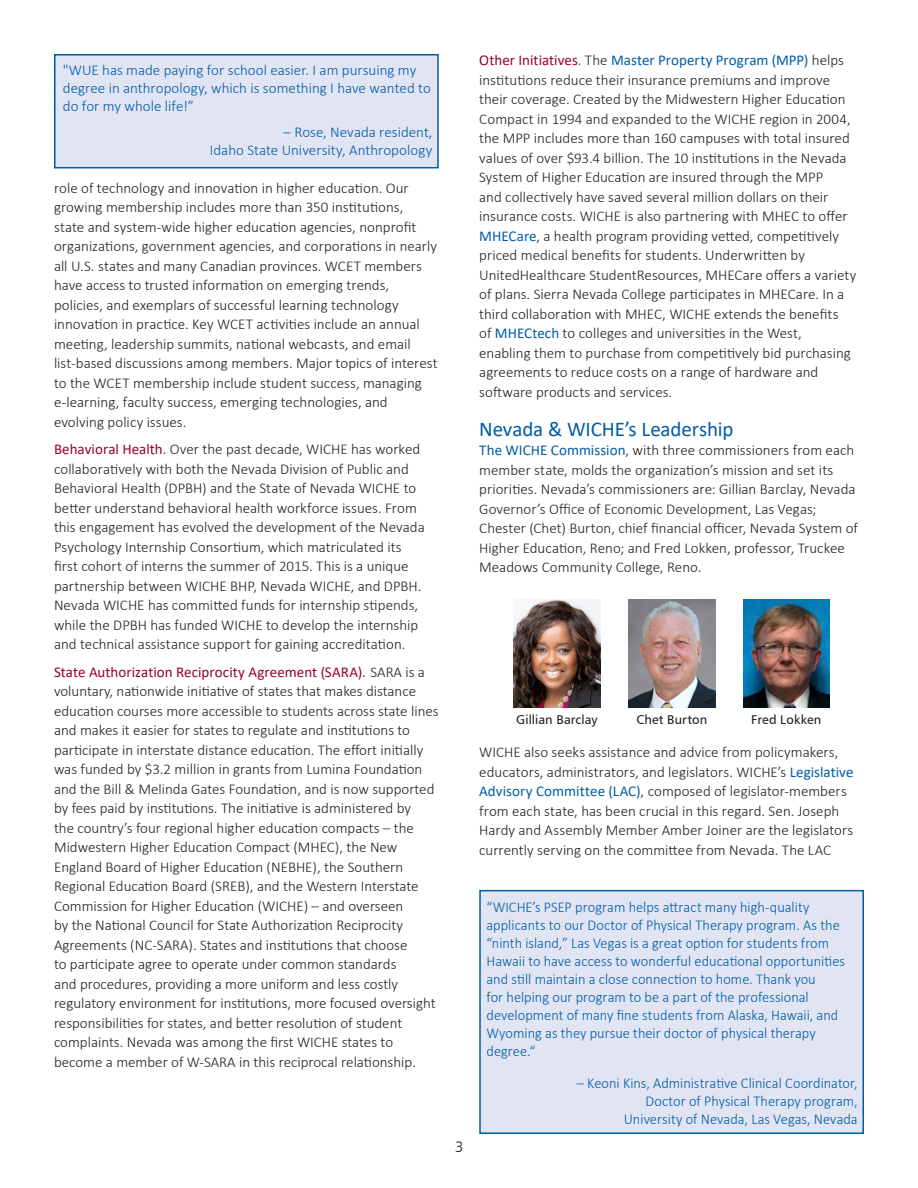
<style>
.page{position:relative;width:918px;height:1188px;background:#fff}
.page>*{position:absolute;margin:0;border:0;box-sizing:border-box;transform-origin:0 0}
.new_para_hed{font:21px "Calibri";letter-spacing:-.005em;color:#005ca7}
.body_text{font:300 15px/19.5px "Calibri";color:#231f20}
.body_text-2{font:300 15px/18px "Calibri";color:#005ca7;scale:.96 1}
.body_text-3{font:300 15px/18px "Calibri";color:#005ca7}
.t1{font:15px "Humanist 777 BT Light B";color:#231f20}
.body_text-4{font:12.75px "Humanist 777 BT Roman B";letter-spacing:.01em;color:#231f20}
.s1{font-weight:400;color:#98012d}
.s2{font-weight:400;color:#005ca7}
</style>
<div class="page">
<img style="left:514px;top:599px;width:86px;height:108px">
<img style="left:629px;top:599px;width:86px;height:108px">
<img style="left:743px;top:599px;width:86px;height:108px">
<div style="left:54px;top:54px;width:385px;height:114px;background:#e1e4f2;border:2px solid #005ca7"></div>
<div style="left:479px;top:890px;width:385px;height:244px;background:#e1e4f2;border:2px solid #005ca7"></div>
<p class="body_text-3" style="left:63px;top:60px;width:369px">"WUE has made paying for school easier. I am pursuing my degree in anthropology, which is something I have wanted to do for my whole life!”</p>
<p class="body_text-3" style="left:210px;top:123px;width:224px;text-align:right">– Rose, Nevada resident,<br>Idaho State University, Anthropology</p>
<p class="body_text" style="left:54px;top:178px;width:385px">role of technology and innovation in higher education. Our growing membership includes more than 350 institutions,<br>state and system-wide higher education agencies, nonprofit organizations, government agencies, and corporations in nearly all U.S. states and many Canadian provinces. WCET members have access to trusted information on emerging trends, policies, and exemplars of successful learning technology innovation in practice. Key WCET activities include an annual meeting, leadership summits, national webcasts, and email list-based discussions among members. Major topics of interest to the WCET membership include student success, managing e-learning, faculty success, emerging technologies, and evolving policy issues.</p>
<p class="body_text" style="left:54px;top:439px;width:372px"><span class="s1">Behavioral Health</span>. Over the past decade, WICHE has worked collaboratively with both the Nevada Division of Public and Behavioral Health (DPBH) and the State of Nevada WICHE to better understand behavioral health workforce issues. From this engagement has evolved the development of the Nevada Psychology Internship Consortium, which matriculated its first cohort of interns the summer of 2015. This is a unique partnership between WICHE BHP, Nevada WICHE, and DPBH.<br>Nevada WICHE has committed funds for internship stipends, while the DPBH has funded WICHE to develop the internship and technical assistance support for gaining accreditation.</p>
<p class="body_text" style="left:54px;top:662px;width:386px"><span class="s1">State Authorization Reciprocity Agreement (SARA).</span> SARA is a voluntary, nationwide initiative of states that makes distance education courses more accessible to students across state lines and makes it easier for states to regulate and institutions to participate in interstate distance education. The effort initially was funded by $3.2 million in grants from Lumina Foundation and the Bill &amp; Melinda Gates Foundation, and is now supported by fees paid by institutions. The initiative is administered by<br>the country’s four regional higher education compacts – the Midwestern Higher Education Compact (MHEC), the New England Board of Higher Education (NEBHE), the Southern Regional Education Board (SREB), and the Western Interstate Commission for Higher Education (WICHE) – and overseen<br>by the National Council for State Authorization Reciprocity Agreements (NC-SARA). States and institutions that choose<br>to participate agree to operate under common standards<br>and procedures, providing a more uniform and less costly regulatory environment for institutions, more focused oversight responsibilities for states, and better resolution of student complaints. Nevada was among the first WICHE states to become a member of W-SARA in this reciprocal relationship.</p>
<p class="body_text" style="left:479px;top:50px;width:379px"><span class="s1">Other Initiatives</span>. The <span class="s2">Master Property Program (MPP)</span> helps institutions reduce their insurance premiums and improve their coverage. Created by the Midwestern Higher Education Compact in 1994 and expanded to the WICHE region in 2004, the MPP includes more than 160 campuses with total insured values of over $93.4 billion. The 10 institutions in the Nevada System of Higher Education are insured through the MPP<br>and collectively have saved several million dollars on their insurance costs. WICHE is also partnering with MHEC to offer <span class="s2">MHECare</span>, a health program providing vetted, competitively priced medical benefits for students. Underwritten by UnitedHealthcare StudentResources, MHECare offers a variety of plans. Sierra Nevada College participates in MHECare. In a third collaboration with MHEC, WICHE extends the benefits<br>of <span class="s2">MHECtech</span> to colleges and universities in the West, enabling them to purchase from competitively bid purchasing agreements to reduce costs on a range of hardware and software products and services.</p>
<p class="new_para_hed" style="left:479px;top:414px;width:256px">Nevada &amp; WICHE’s Leadership</p>
<p class="body_text" style="left:479px;top:440px;width:380px"><span class="s2">The WICHE Commission</span>, with three commissioners from each member state, molds the organization’s mission and set its priorities. Nevada’s commissioners are: Gillian Barclay, Nevada Governor’s Office of Economic Development, Las Vegas; Chester (Chet) Burton, chief financial officer, Nevada System of Higher Education, Reno; and Fred Lokken, professor, Truckee Meadows Community College, Reno.</p>
<p class="body_text-4" style="left:516px;top:711px;width:83px">Gillian Barclay</p>
<p class="body_text-4" style="left:637px;top:711px;width:72px">Chet Burton</p>
<p class="body_text-4" style="left:751px;top:711px;width:72px">Fred Lokken</p>
<p class="body_text" style="left:479px;top:742px;width:376px">WICHE also seeks assistance and advice from policymakers, educators, administrators, and legislators. WICHE’s <span class="s2">Legislative Advisory Committee (LAC)</span>, composed of legislator-members from each state, has been crucial in this regard. Sen. Joseph Hardy and Assembly Member Amber Joiner are the legislators currently serving on the committee from Nevada. The LAC</p>
<p class="t1" style="left:455px;top:1137px;width:10px">3</p>
<p class="body_text-2" style="left:486px;top:897px;width:375px">“WICHE’s PSEP program helps attract many high-quality applicants to our Doctor of Physical Therapy program. As the “ninth island,” Las Vegas is a great option for students from Hawaii to have access to wonderful educational opportunities and still maintain a close connection to home. Thank you<br>for helping our program to be a part of the professional development of many fine students from Alaska, Hawaii, and Wyoming as they pursue their doctor of physical therapy degree.“</p>
<p class="body_text-2" style="left:577px;top:1074px;width:294px;text-align:right">– Keoni Kins, Administrative Clinical Coordinator,<br>Doctor of Physical Therapy program,<br>University of Nevada, Las Vegas, Nevada</p>
</div>
